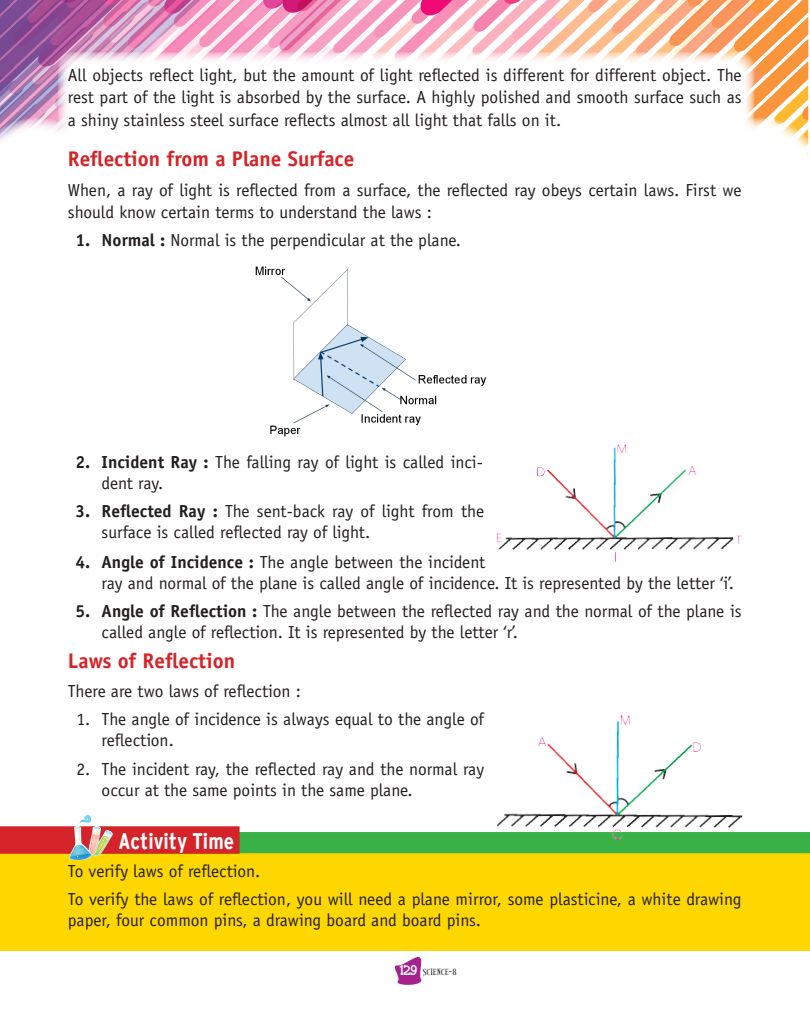
<style>
.page{position:relative;width:810px;height:1035px;background:#fff}
.page>*{position:absolute;margin:0;border:0;box-sizing:border-box;transform-origin:0 0}
.t1{font:700 22.5px "Interstate Cond Mono";color:#fff}
.t2{font:700 21.25px "Officina Sans";color:#d42429}
.t3{font:17.5px/21px "Officina Sans";color:#241f1f}
.t4{font:8.75px "Alleycat ICG";color:#241f1f}
.s1{font-weight:700}
.s2{font-family:"Cash Font";font-size:13.75px;color:#fff}
</style>
<div class="page">
<svg style="left:394px;top:957px;width:28px;height:28px"></svg>
<svg style="left:0;top:0;width:809px;height:156px"></svg>
<div style="left:58px;top:52px;width:697px;height:507px;background:#fff;border-radius:15px"></div>
<div style="left:0;top:849px;width:810px;height:102px;background:#ffd700"></div>
<div style="left:68px;top:832px;width:742px;height:21px;background:#3ab247"></div>
<div style="left:0;top:826px;width:240px;height:28px;background:#d42429"></div>
<svg style="left:68px;top:815px;width:45px;height:45px"></svg>
<img style="left:255px;top:266px;width:231px;height:171px">
<img style="left:496px;top:444px;width:246px;height:118px">
<img style="left:497px;top:715px;width:245px;height:125px">
<p class="t3" style="left:68px;top:63px;width:675px;line-height:22.5px;text-align:justify">All objects reflect light, but the amount of light reflected is different for different object. The rest part of the light is absorbed by the surface. A highly polished and smooth surface such as a shiny stainless steel surface reflects almost all light that falls on it.</p>
<p class="t2" style="left:68px;top:145px;width:288px">Reflection from a Plane Surface</p>
<p class="t3" style="left:68px;top:179px;width:675px;line-height:22.5px">When, a ray of light is reflected from a surface, the reflected ray obeys certain laws. First we should know certain terms to understand the laws :</p>
<p class="t3" style="left:75px;top:230px;width:387px"><span class="s1">1. Normal :</span> Normal is the perpendicular at the plane.</p>
<p class="t3" style="left:102px;top:451px;width:383px;text-indent:-26px"><span class="s1">2. Incident Ray :</span> The falling ray of light is called inci&shy;dent ray.</p>
<p class="t3" style="left:102px;top:501px;width:384px;text-indent:-26px"><span class="s1">3. Reflected Ray :</span> The sent-back ray of light from the surface is called reflected ray of light.</p>
<p class="t3" style="left:102px;top:552px;width:634px;text-indent:-26px"><span class="s1">4. Angle of Incidence :</span> The angle between the incident<br>ray and normal of the plane is called angle of incidence. It is represented by the letter ‘i’.</p>
<p class="t3" style="left:102px;top:601px;width:642px;text-indent:-26px"><span class="s1">5. Angle of Reflection :</span> The angle between the reflected ray and the normal of the plane is called angle of reflection. It is represented by the letter ‘r’.</p>
<p class="t2" style="left:68px;top:647px;width:169px">Laws of Reflection</p>
<p class="t3" style="left:68px;top:681px;width:235px">There are two laws of reflection :</p>
<p class="t3" style="left:102px;top:709px;width:384px;text-indent:-25px">1. The angle of incidence is always equal to the angle of reflection.</p>
<p class="t3" style="left:102px;top:758px;width:384px;text-indent:-25px">2. The incident ray, the reflected ray and the normal ray occur at the same points in the same plane.</p>
<p class="t1" style="left:118px;top:828px;width:117px">Activity Time</p>
<p class="t3" style="left:68px;top:857px;width:675px;line-height:28.2px">To verify laws of reflection.<br>To verify the laws of reflection, you will need a plane mirror, some plasticine, a white drawing</p>
<p class="t3" style="left:68px;top:910px;width:415px">paper, four common pins, a drawing board and board pins.</p>
<p class="t4" style="left:400px;top:967px;width:58px"><span class="s2">129</span> SCIENCE-8</p>
</div>
